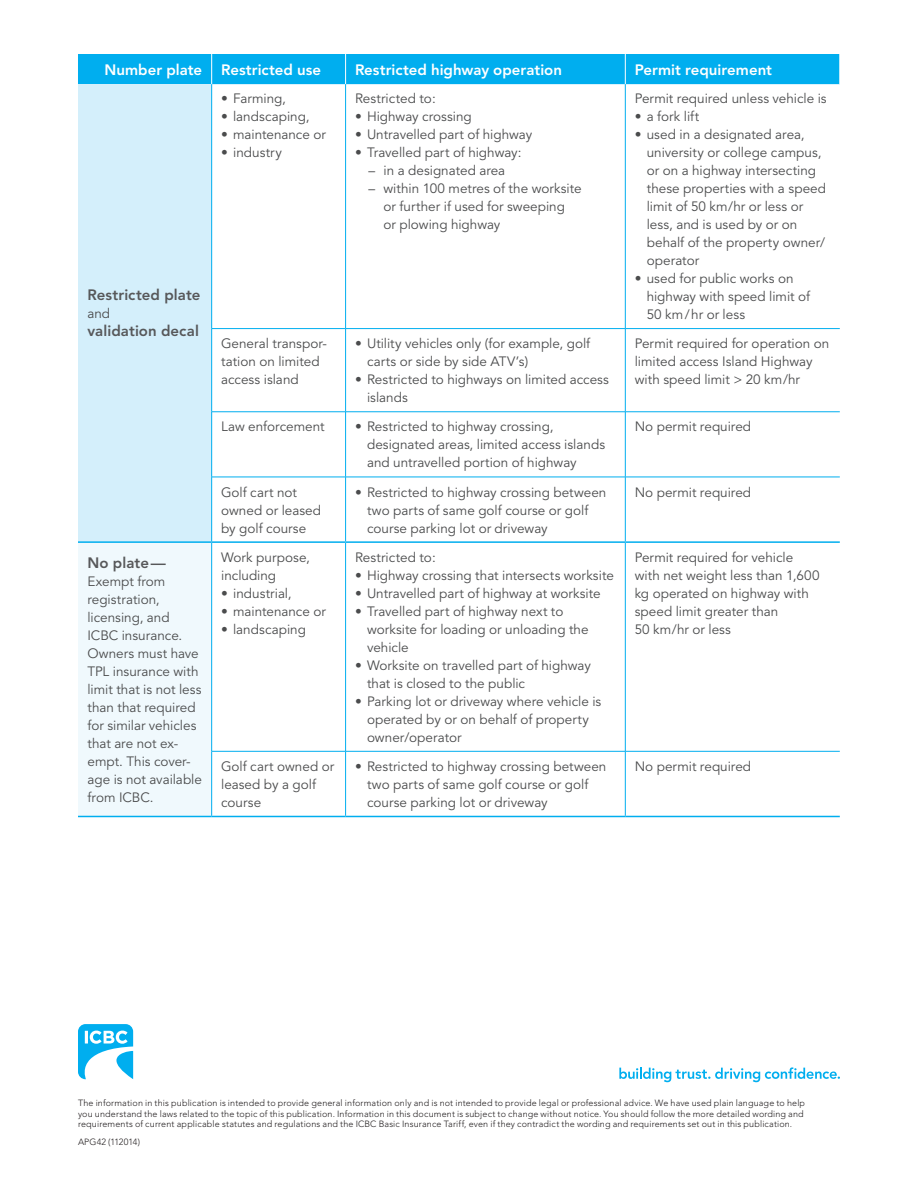
<style>
.page{position:relative;width:918px;height:1188px;background:#fff}
.page>*{position:absolute;margin:0;border:0;box-sizing:border-box;transform-origin:0 0}
.t1{font:800 15px "Avenir";color:#fff}
.t2{font:800 15px "Avenir";letter-spacing:.005em;color:#57585a}
.t3{font:13.5px/18px "Avenir";color:#4b4c4d}
.t4{font:300 9px/10.5px "Avenir";letter-spacing:.015em;color:#231f20}
</style>
<div class="page">
<svg style="left:78px;top:1024px;width:55px;height:55px"></svg>
<svg style="left:619px;top:1067px;width:221px;height:15px"></svg>
<div style="left:78px;top:54px;width:762px;height:30px;background:#00aeef"></div>
<div style="left:78px;top:84px;width:134px;height:458px;background:#d4effb"></div>
<div style="left:78px;top:542px;width:134px;height:274px;background:#f0f9fd"></div>
<hr style="left:211px;top:54px;width:1px;height:30px;background:#fff">
<hr style="left:211px;top:328px;width:135px;height:1px;background:#00aeef">
<hr style="left:211px;top:412px;width:135px;height:1px;background:#00aeef">
<hr style="left:211px;top:477px;width:135px;height:1px;background:#00aeef">
<hr style="left:625px;top:328px;width:215px;height:1px;background:#00aeef">
<hr style="left:625px;top:412px;width:215px;height:1px;background:#00aeef">
<hr style="left:625px;top:477px;width:215px;height:1px;background:#00aeef">
<hr style="left:625px;top:816px;width:215px;height:1px;background:#00aeef">
<hr style="left:345px;top:329px;width:1px;height:83px;background:#00aeef">
<hr style="left:346px;top:412px;width:279px;height:1px;background:#00aeef">
<hr style="left:345px;top:412px;width:1px;height:65px;background:#00aeef">
<hr style="left:346px;top:477px;width:279px;height:1px;background:#00aeef">
<hr style="left:345px;top:477px;width:1px;height:64px;background:#00aeef">
<hr style="left:345px;top:54px;width:1px;height:30px;background:#fff">
<hr style="left:625px;top:54px;width:1px;height:30px;background:#fff">
<hr style="left:625px;top:751px;width:215px;height:1px;background:#00aeef">
<hr style="left:211px;top:84px;width:1px;height:244px;background:#00aeef">
<hr style="left:211px;top:329px;width:1px;height:83px;background:#00aeef">
<hr style="left:625px;top:329px;width:1px;height:83px;background:#00aeef">
<hr style="left:211px;top:412px;width:1px;height:65px;background:#00aeef">
<hr style="left:625px;top:412px;width:1px;height:65px;background:#00aeef">
<hr style="left:211px;top:477px;width:1px;height:64px;background:#00aeef">
<hr style="left:625px;top:477px;width:1px;height:64px;background:#00aeef">
<hr style="left:625px;top:751px;width:1px;height:65px;background:#00aeef">
<hr style="left:346px;top:816px;width:279px;height:1px;background:#00aeef">
<hr style="left:78px;top:816px;width:134px;height:1px;background:#00aeef">
<hr style="left:625px;top:543px;width:1px;height:208px;background:#00aeef">
<hr style="left:346px;top:751px;width:279px;height:1px;background:#00aeef">
<hr style="left:211px;top:751px;width:1px;height:65px;background:#00aeef">
<hr style="left:345px;top:751px;width:1px;height:65px;background:#00aeef">
<hr style="left:212px;top:816px;width:134px;height:1px;background:#00aeef">
<hr style="left:211px;top:543px;width:1px;height:208px;background:#00aeef">
<hr style="left:345px;top:543px;width:1px;height:208px;background:#00aeef">
<hr style="left:211px;top:751px;width:135px;height:1px;background:#00aeef">
<hr style="left:78px;top:541px;width:134px;height:2px;background:#00aeef">
<hr style="left:212px;top:541px;width:134px;height:2px;background:#00aeef">
<hr style="left:346px;top:541px;width:279px;height:2px;background:#00aeef">
<hr style="left:625px;top:541px;width:215px;height:2px;background:#00aeef">
<hr style="left:345px;top:84px;width:1px;height:244px;background:#00aeef">
<hr style="left:625px;top:84px;width:1px;height:244px;background:#00aeef">
<hr style="left:346px;top:328px;width:279px;height:1px;background:#00aeef">
<p class="t1" style="left:105px;top:61px;width:99px">Number plate</p>
<p class="t1" style="left:221px;top:61px;width:102px">Restricted use</p>
<p class="t1" style="left:355px;top:61px;width:208px">Restricted highway operation</p>
<p class="t1" style="left:635px;top:61px;width:139px">Permit requirement</p>
<p class="t2" style="left:87px;top:286px;width:115px">Restricted plate</p>
<p class="t3" style="left:87px;top:305px;width:24px">and</p>
<p class="t2" style="left:87px;top:322px;width:113px">validation decal</p>
<p class="t2" style="left:87px;top:554px;width:80px">No plate—</p>
<p class="t3" style="left:87px;top:573px;width:116px">Exempt from registration, licensing, and<br>ICBC insurance.<br>Owners must have<br>TPL insurance with limit that is not less than that required for similar vehicles that are not ex&shy;empt. This cover&shy;age is not available from ICBC.</p>
<p class="t3" style="left:221px;top:90px;width:66px">• Farming,</p>
<p class="t3" style="left:221px;top:108px;width:90px">• landscaping,</p>
<p class="t3" style="left:221px;top:126px;width:106px">• maintenance or</p>
<p class="t3" style="left:221px;top:144px;width:62px">• industry</p>
<p class="t3" style="left:355px;top:90px;width:82px">Restricted to:</p>
<p class="t3" style="left:355px;top:108px;width:118px">• Highway crossing</p>
<p class="t3" style="left:355px;top:126px;width:179px">• Untravelled part of highway</p>
<p class="t3" style="left:355px;top:144px;width:168px">• Travelled part of highway:</p>
<p class="t3" style="left:369px;top:162px;width:138px">– in a designated area</p>
<p class="t3" style="left:384px;top:180px;width:200px;text-indent:-15px">– within 100 metres of the worksite or further if used for sweeping<br>or plowing highway</p>
<p class="t3" style="left:635px;top:90px;width:193px">Permit required unless vehicle is</p>
<p class="t3" style="left:635px;top:108px;width:66px">• a fork lift</p>
<p class="t3" style="left:647px;top:126px;width:181px;text-indent:-12px">• used in a designated area, university or college campus, or on a highway intersecting these properties with a speed limit of 50 km/hr or less or less, and is used by or on behalf of the property owner/ operator</p>
<p class="t3" style="left:647px;top:270px;width:165px;text-indent:-12px">• used for public works on highway with speed limit of<br>50 km/hr or less</p>
<p class="t3" style="left:221px;top:335px;width:107px">General transpor&shy;tation on limited access island</p>
<p class="t3" style="left:367px;top:335px;width:225px;text-indent:-12px">• Utility vehicles only (for example, golf carts or side by side ATV’s)</p>
<p class="t3" style="left:367px;top:371px;width:243px;text-indent:-12px">• Restricted to highways on limited access islands</p>
<p class="t3" style="left:635px;top:335px;width:196px">Permit required for operation on limited access Island Highway with speed limit &gt; 20 km/hr</p>
<p class="t3" style="left:221px;top:418px;width:105px">Law enforcement</p>
<p class="t3" style="left:367px;top:418px;width:240px;text-indent:-12px">• Restricted to highway crossing, designated areas, limited access islands and untravelled portion of highway</p>
<p class="t3" style="left:635px;top:418px;width:118px">No permit required</p>
<p class="t3" style="left:221px;top:483px;width:101px">Golf cart not owned or leased by golf course</p>
<p class="t3" style="left:367px;top:483px;width:241px;text-indent:-12px">• Restricted to highway crossing between two parts of same golf course or golf course parking lot or driveway</p>
<p class="t3" style="left:635px;top:483px;width:118px">No permit required</p>
<p class="t3" style="left:221px;top:549px;width:90px">Work purpose, including</p>
<p class="t3" style="left:221px;top:585px;width:72px">• industrial,</p>
<p class="t3" style="left:221px;top:603px;width:106px">• maintenance or</p>
<p class="t3" style="left:221px;top:621px;width:86px">• landscaping</p>
<p class="t3" style="left:355px;top:549px;width:82px">Restricted to:</p>
<p class="t3" style="left:355px;top:567px;width:260px">• Highway crossing that intersects worksite</p>
<p class="t3" style="left:355px;top:585px;width:247px">• Untravelled part of highway at worksite</p>
<p class="t3" style="left:367px;top:603px;width:223px;text-indent:-12px">• Travelled part of highway next to worksite for loading or unloading the vehicle</p>
<p class="t3" style="left:367px;top:657px;width:225px;text-indent:-12px">• Worksite on travelled part of highway that is closed to the public</p>
<p class="t3" style="left:367px;top:692px;width:236px;text-indent:-12px">• Parking lot or driveway where vehicle is operated by or on behalf of property owner/operator</p>
<p class="t3" style="left:635px;top:548px;width:186px">Permit required for vehicle with net weight less than 1,600 kg operated on highway with speed limit greater than<br>50 km/hr or less</p>
<p class="t3" style="left:221px;top:758px;width:115px">Golf cart owned or leased by a golf course</p>
<p class="t3" style="left:367px;top:758px;width:241px;text-indent:-12px">• Restricted to highway crossing between two parts of same golf course or golf course parking lot or driveway</p>
<p class="t3" style="left:635px;top:758px;width:118px">No permit required</p>
<p class="t4" style="left:78px;top:1098px;width:729px">The information in this publication is intended to provide general information only and is not intended to provide legal or professional advice. We have used plain language to help you understand the laws related to the topic of this publication. Information in this document is subject to change without notice. You should follow the more detailed wording and requirements of current applicable statutes and regulations and the ICBC Basic Insurance Tariff, even if they contradict the wording and requirements set out in this publication.</p>
<p class="t4" style="left:78px;top:1137px;width:64px">APG42 (112014)</p>
</div>
